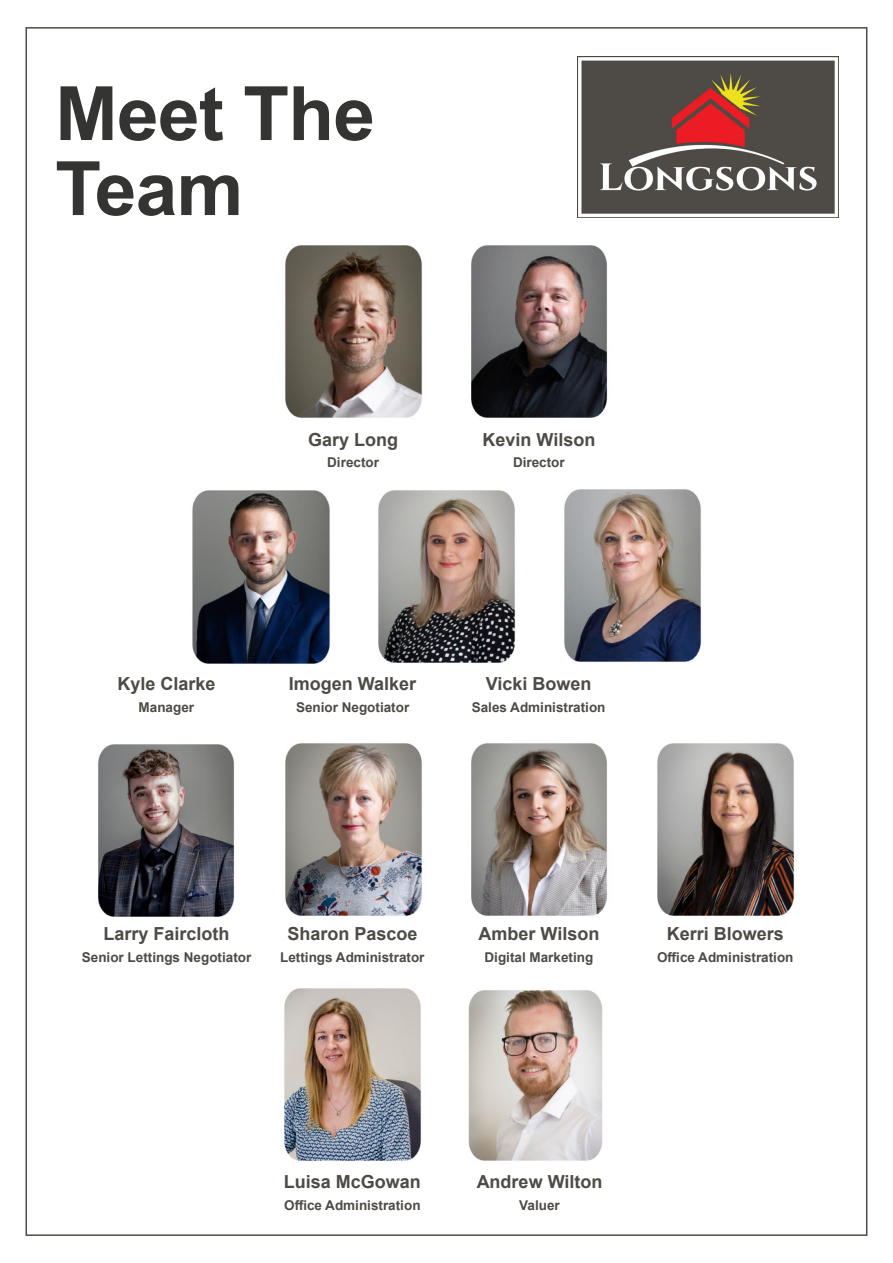
<style>
.page{position:relative;width:893px;height:1263px;background:#fff}
.page>*{position:absolute;margin:0;border:0;box-sizing:border-box;transform-origin:0 0}
.t1{font:700 75px "Arial";letter-spacing:-.01em;color:#343533}
.t2{font:700 18px "Arial";color:#4e4b46}
.t3{font:700 13.5px "Arial";color:#4e4b46}
</style>
<div class="page">
<img style="left:578px;top:56px;width:261px;height:161px">
<img style="left:285px;top:245px;width:323px;height:173px">
<img style="left:192px;top:489px;width:510px;height:175px">
<img style="left:98px;top:743px;width:697px;height:174px">
<img style="left:468px;top:990px;width:135px;height:171px">
<img style="left:284px;top:988px;width:138px;height:173px">
<p class="t1" style="left:55px;top:61px;width:321px">Meet The</p>
<p class="t1" style="left:55px;top:136px;width:190px">Team</p>
<p class="t2" style="left:308px;top:427px;width:92px">Gary Long</p>
<p class="t3" style="left:327px;top:453px;width:53px">Director</p>
<p class="t2" style="left:482px;top:427px;width:114px">Kevin Wilson</p>
<p class="t3" style="left:513px;top:453px;width:53px">Director</p>
<p class="t2" style="left:117px;top:671px;width:100px">Kyle Clarke</p>
<p class="t3" style="left:139px;top:697px;width:57px">Manager</p>
<p class="t2" style="left:289px;top:671px;width:129px">Imogen Walker</p>
<p class="t3" style="left:296px;top:698px;width:115px">Senior Negotiator</p>
<p class="t2" style="left:486px;top:671px;width:107px">Vicki Bowen</p>
<p class="t3" style="left:472px;top:697px;width:135px">Sales Administration</p>
<p class="t2" style="left:104px;top:921px;width:128px">Larry Faircloth</p>
<p class="t3" style="left:82px;top:947px;width:171px">Senior Lettings Negotiator</p>
<p class="t2" style="left:287px;top:921px;width:132px">Sharon Pascoe</p>
<p class="t3" style="left:280px;top:947px;width:146px">Lettings Administrator</p>
<p class="t2" style="left:478px;top:921px;width:122px">Amber Wilson</p>
<p class="t3" style="left:484px;top:947px;width:110px">Digital Marketing</p>
<p class="t2" style="left:667px;top:921px;width:119px">Kerri Blowers</p>
<p class="t3" style="left:657px;top:947px;width:138px">Office Administration</p>
<p class="t2" style="left:284px;top:1169px;width:139px">Luisa McGowan</p>
<p class="t3" style="left:284px;top:1195px;width:138px">Office Administration</p>
<p class="t2" style="left:477px;top:1169px;width:127px">Andrew Wilton</p>
<p class="t3" style="left:519px;top:1195px;width:42px">Valuer</p>
</div>
